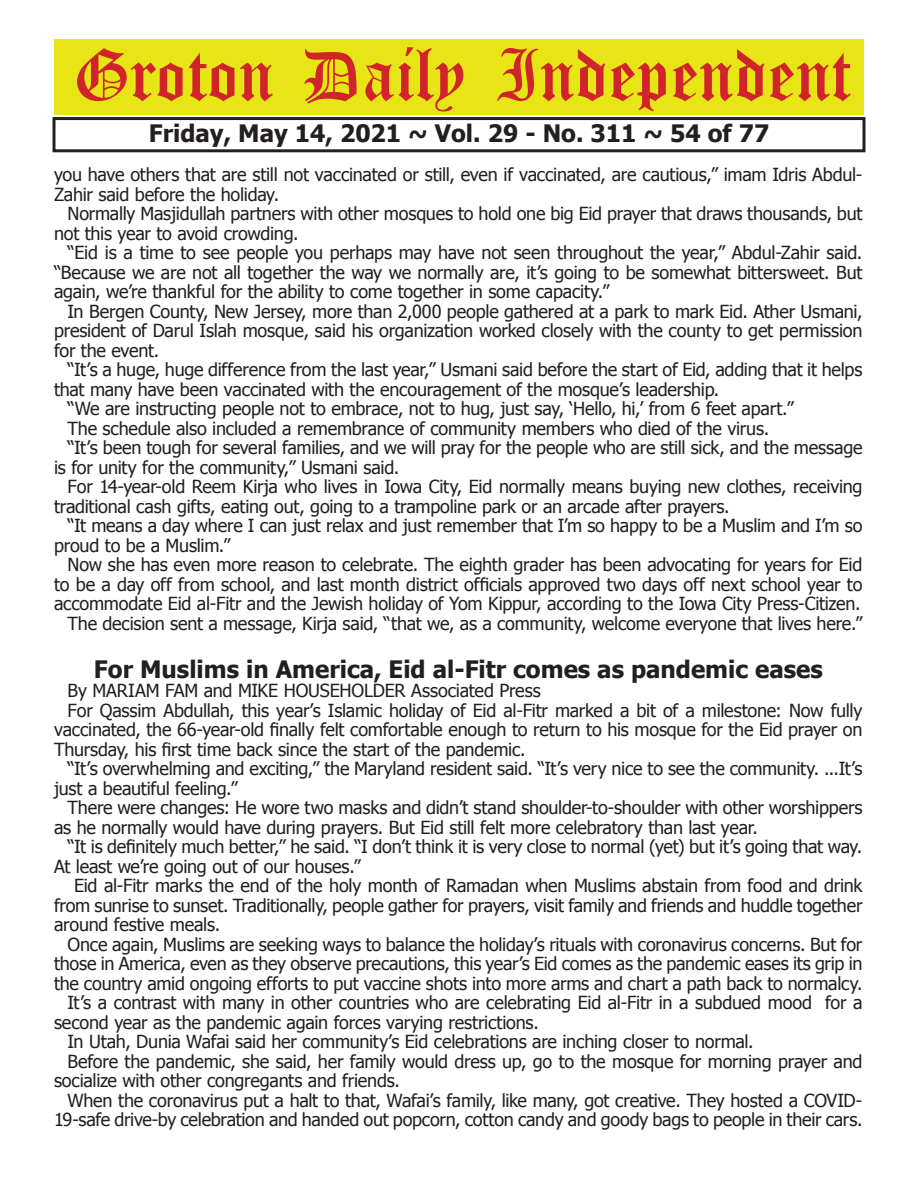
<style>
.page{position:relative;width:918px;height:1188px;background:#fff}
.page>*{position:absolute;margin:0;border:0;box-sizing:border-box;transform-origin:0 0}
.t1{font:54px "Old English Five";color:#d1232a}
.t2{font:700 24px "Tahoma";color:#231f20}
.t3{font:18px/19.5px "Tahoma";letter-spacing:-.015em;color:#231f20}
</style>
<div class="page">
<div style="left:52px;top:117px;width:814px;height:35px;border:3px solid #231f20"></div>
<div style="left:54px;top:40px;width:810px;height:75px;background:#e7e515"></div>
<h1 class="t1" style="left:73px;top:50px;width:779px">Groton Daily Independent</h1>
<h2 class="t2" style="left:149px;top:116px;width:622px">Friday, May 14, 2021 ~ Vol. 29 - No. 311 ~ 54 of 77</h2>
<p class="t3" style="left:54px;top:164px;width:810px">you have others that are still not vaccinated or still, even if vaccinated, are cautious,” imam Idris Abdul-<br>Zahir said before the holiday.</p>
<p class="t3" style="left:54px;top:203px;width:810px;text-indent:14px">Normally Masjidullah partners with other mosques to hold one big Eid prayer that draws thousands, but not this year to avoid crowding.</p>
<p class="t3" style="left:54px;top:242px;width:810px;text-align:justify;text-indent:14px">“Eid is a time to see people you perhaps may have not seen throughout the year,” Abdul-Zahir said. “Because we are not all together the way we normally are, it’s going to be somewhat bittersweet. But again, we’re thankful for the ability to come together in some capacity.”</p>
<p class="t3" style="left:54px;top:301px;width:810px;text-align:justify;text-indent:14px">In Bergen County, New Jersey, more than 2,000 people gathered at a park to mark Eid. Ather Usmani, president of Darul Islah mosque, said his organization worked closely with the county to get permission for the event.</p>
<p class="t3" style="left:68px;top:359px;width:796px">“It’s a huge, huge difference from the last year,” Usmani said before the start of Eid, adding that it helps</p>
<p class="t3" style="left:54px;top:378px;width:667px">that many have been vaccinated with the encouragement of the mosque’s leadership.</p>
<p class="t3" style="left:68px;top:398px;width:728px">“We are instructing people not to embrace, not to hug, just say, ‘Hello, hi,’ from 6 feet apart.”</p>
<p class="t3" style="left:68px;top:417px;width:703px">The schedule also included a remembrance of community members who died of the virus.</p>
<p class="t3" style="left:68px;top:437px;width:797px">“It’s been tough for several families, and we will pray for the people who are still sick, and the message</p>
<p class="t3" style="left:54px;top:456px;width:347px">is for unity for the community,” Usmani said.</p>
<p class="t3" style="left:68px;top:476px;width:797px">For 14-year-old Reem Kirja who lives in Iowa City, Eid normally means buying new clothes, receiving</p>
<p class="t3" style="left:54px;top:495px;width:677px">traditional cash gifts, eating out, going to a trampoline park or an arcade after prayers.</p>
<p class="t3" style="left:68px;top:515px;width:797px">“It means a day where I can just relax and just remember that I’m so happy to be a Muslim and I’m so</p>
<p class="t3" style="left:54px;top:534px;width:178px">proud to be a Muslim.”</p>
<p class="t3" style="left:68px;top:554px;width:796px">Now she has even more reason to celebrate. The eighth grader has been advocating for years for Eid</p>
<p class="t3" style="left:54px;top:573px;width:810px">to be a day off from school, and last month district officials approved two days off next school year to</p>
<p class="t3" style="left:54px;top:593px;width:808px">accommodate Eid al-Fitr and the Jewish holiday of Yom Kippur, according to the Iowa City Press-Citizen.</p>
<p class="t3" style="left:68px;top:612px;width:796px">The decision sent a message, Kirja said, “that we, as a community, welcome everyone that lives here.”</p>
<h2 class="t2" style="left:94px;top:652px;width:730px">For Muslims in America, Eid al-Fitr comes as pandemic eases</h2>
<p class="t3" style="left:68px;top:680px;width:475px">By MARIAM FAM and MIKE HOUSEHOLDER Associated Press</p>
<p class="t3" style="left:68px;top:700px;width:796px">For Qassim Abdullah, this year’s Islamic holiday of Eid al-Fitr marked a bit of a milestone: Now fully</p>
<p class="t3" style="left:54px;top:719px;width:810px">vaccinated, the 66-year-old finally felt comfortable enough to return to his mosque for the Eid prayer on</p>
<p class="t3" style="left:54px;top:739px;width:473px">Thursday, his first time back since the start of the pandemic.</p>
<p class="t3" style="left:68px;top:758px;width:796px">“It’s overwhelming and exciting,” the Maryland resident said. “It’s very nice to see the community. ...It’s</p>
<p class="t3" style="left:54px;top:778px;width:185px">just a beautiful feeling.”</p>
<p class="t3" style="left:68px;top:797px;width:797px">There were changes: He wore two masks and didn’t stand shoulder-to-shoulder with other worshippers</p>
<p class="t3" style="left:54px;top:817px;width:706px">as he normally would have during prayers. But Eid still felt more celebratory than last year.</p>
<p class="t3" style="left:68px;top:836px;width:796px">“It is definitely much better,” he said. “I don’t think it is very close to normal (yet) but it’s going that way.</p>
<p class="t3" style="left:54px;top:856px;width:308px">At least we’re going out of our houses.”</p>
<p class="t3" style="left:74px;top:875px;width:790px">Eid al-Fitr marks the end of the holy month of Ramadan when Muslims abstain from food and drink</p>
<p class="t3" style="left:54px;top:895px;width:810px">from sunrise to sunset. Traditionally, people gather for prayers, visit family and friends and huddle together</p>
<p class="t3" style="left:54px;top:914px;width:168px">around festive meals.</p>
<p class="t3" style="left:68px;top:934px;width:796px">Once again, Muslims are seeking ways to balance the holiday’s rituals with coronavirus concerns. But for</p>
<p class="t3" style="left:54px;top:953px;width:810px">those in America, even as they observe precautions, this year’s Eid comes as the pandemic eases its grip in</p>
<p class="t3" style="left:54px;top:973px;width:810px">the country amid ongoing efforts to put vaccine shots into more arms and chart a path back to normalcy.</p>
<p class="t3" style="left:68px;top:992px;width:797px">It’s a contrast with many in other countries who are celebrating Eid al-Fitr in a subdued mood for a</p>
<p class="t3" style="left:54px;top:1012px;width:486px">second year as the pandemic again forces varying restrictions.</p>
<p class="t3" style="left:68px;top:1031px;width:688px">In Utah, Dunia Wafai said her community’s Eid celebrations are inching closer to normal.</p>
<p class="t3" style="left:68px;top:1051px;width:796px">Before the pandemic, she said, her family would dress up, go to the mosque for morning prayer and</p>
<p class="t3" style="left:54px;top:1070px;width:348px">socialize with other congregants and friends.</p>
<p class="t3" style="left:68px;top:1090px;width:796px">When the coronavirus put a halt to that, Wafai’s family, like many, got creative. They hosted a COVID-</p>
<p class="t3" style="left:54px;top:1109px;width:810px">19-safe drive-by celebration and handed out popcorn, cotton candy and goody bags to people in their cars.</p>
</div>
